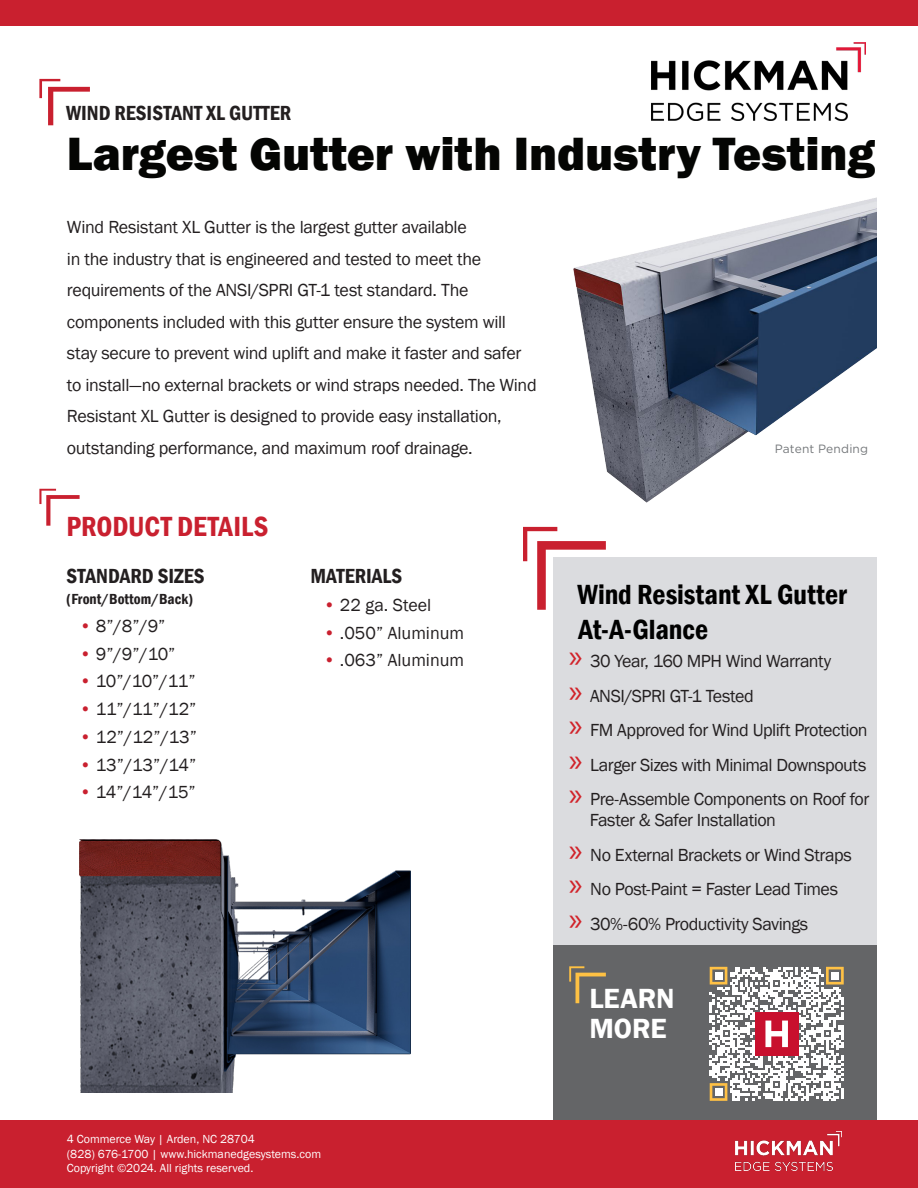
<style>
.page{position:relative;width:918px;height:1188px;background:#fff}
.page>*{position:absolute;margin:0;border:0;box-sizing:border-box;transform-origin:0 0}
.t1{font:800 48px "Franklin Gothic";color:#040503}
.At-A-Glance{font:600 condensed 28.5px/34.5px "Franklin Gothic";color:#000}
.Sub_Head{font:600 condensed 28.5px "Franklin Gothic";color:#c9202f}
.t2{font:600 28.5px/30px "Franklin Gothic";letter-spacing:-.005em;color:#fff}
.t3{font:600 condensed 21px "Franklin Gothic";color:#231f20}
.Body_1{font:18px/31.5px "Franklin Gothic";letter-spacing:-.02em;color:#231f20}
.Body_1-2{font:18px "Franklin Gothic";color:#231f20}
.t4{font:600 condensed 15px "Franklin Gothic";color:#231f20}
.t5{font:12px "Franklin Gothic";color:#fff}
.t6{font:12px "Gotham";letter-spacing:.015em;color:#75787b}
.s1{color:#c9202f}
.s2{font-family:"Myriad Pro";font-size:33px;color:#d1232a}
</style>
<div class="page">
<div style="left:554px;top:558px;width:323px;height:577px;background:#dbdcdf"></div>
<div style="left:554px;top:945px;width:323px;height:185px;background:#646567"></div>
<svg style="left:710px;top:967px;width:134px;height:134px"></svg>
<div style="left:0;top:1120px;width:918px;height:68px;background:#c9202f"></div>
<div style="left:0;top:0;width:918px;height:26px;background:#c9202f"></div>
<svg style="left:523px;top:527px;width:83px;height:83px"></svg>
<svg style="left:569px;top:966px;width:37px;height:37px"></svg>
<svg style="left:39px;top:489px;width:41px;height:37px"></svg>
<svg style="left:39px;top:79px;width:51px;height:46px"></svg>
<img style="left:80px;top:840px;width:331px;height:252px">
<img style="left:573px;top:197px;width:304px;height:305px">
<img style="left:651px;top:42px;width:214px;height:78px">
<img style="left:735px;top:1132px;width:107px;height:39px">
<p class="t3" style="left:66px;top:99px;width:227px">WIND RESISTANT XL GUTTER</p>
<p class="t1" style="left:67px;top:123px;width:810px">Largest Gutter with Industry Testing</p>
<p class="Body_1" style="left:67px;top:212px;width:471px">Wind Resistant XL Gutter is the largest gutter available<br>in the industry that is engineered and tested to meet the requirements of the ANSI/SPRI GT-1 test standard. The components included with this gutter ensure the system will stay secure to prevent wind uplift and make it faster and safer to install—no external brackets or wind straps needed. The Wind Resistant XL Gutter is designed to provide easy installation, outstanding performance, and maximum roof drainage.</p>
<p class="Sub_Head" style="left:66px;top:507px;width:204px">PRODUCT DETAILS</p>
<p class="t3" style="left:66px;top:562px;width:140px">STANDARD SIZES</p>
<p class="t4" style="left:66px;top:589px;width:129px">(Front/Bottom/Back)</p>
<p class="Body_1" style="left:79px;top:610px;width:88px"><span class="s1">•</span> 8”/8”/9”</p>
<p class="Body_1" style="left:79px;top:638px;width:98px"><span class="s1">•</span> 9”/9”/10”</p>
<p class="Body_1" style="left:79px;top:666px;width:118px"><span class="s1">•</span> 10”/10”/11”</p>
<p class="Body_1" style="left:79px;top:694px;width:119px"><span class="s1">•</span> 11”/11”/12”</p>
<p class="Body_1" style="left:79px;top:721px;width:119px"><span class="s1">•</span> 12”/12”/13”</p>
<p class="Body_1" style="left:79px;top:749px;width:118px"><span class="s1">•</span> 13”/13”/14”</p>
<p class="Body_1" style="left:79px;top:777px;width:118px"><span class="s1">•</span> 14”/14”/15”</p>
<p class="t3" style="left:310px;top:562px;width:93px">MATERIALS</p>
<p class="Body_1-2" style="left:323px;top:594px;width:109px"><span class="s1">•</span> 22 ga. Steel</p>
<p class="Body_1-2" style="left:323px;top:621px;width:142px"><span class="s1">•</span> .050” Aluminum</p>
<p class="Body_1-2" style="left:323px;top:649px;width:142px"><span class="s1">•</span> .063” Aluminum</p>
<p class="t6" style="left:775px;top:442px;width:95px">Patent Pending</p>
<p class="At-A-Glance" style="left:577px;top:577px;width:271px">Wind Resistant XL Gutter<br>At-A-Glance</p>
<p class="Body_1" style="left:569px;top:646px;width:264px"><span class="s2">»</span> 30 Year, 160 MPH Wind Warranty</p>
<p class="Body_1" style="left:569px;top:680px;width:187px"><span class="s2">»</span> ANSI/SPRI GT-1 Tested</p>
<p class="Body_1" style="left:569px;top:715px;width:300px"><span class="s2">»</span> FM Approved for Wind Uplift Protection</p>
<p class="Body_1" style="left:569px;top:749px;width:299px"><span class="s2">»</span> Larger Sizes with Minimal Downspouts</p>
<p class="Body_1" style="left:590px;top:789px;width:281px;line-height:21px;text-indent:-21px"><span class="s2">»</span> Pre-Assemble Components on Roof for<br>Faster &amp; Safer Installation</p>
<p class="Body_1" style="left:569px;top:839px;width:285px"><span class="s2">»</span> No External Brackets or Wind Straps</p>
<p class="Body_1" style="left:569px;top:874px;width:271px"><span class="s2">»</span> No Post-Paint = Faster Lead Times</p>
<p class="Body_1" style="left:569px;top:908px;width:241px"><span class="s2">»</span> 30%-60% Productivity Savings</p>
<p class="t2" style="left:589px;top:984px;width:87px">LEARN<br>MORE</p>
<p class="t5" style="left:67px;top:1132px;width:190px">4 Commerce Way | Arden, NC 28704</p>
<p class="t5" style="left:67px;top:1146px;width:256px">(828) 676-1700 | www.hickmanedgesystems.com</p>
<p class="t5" style="left:67px;top:1161px;width:188px">Copyright ©2024. All rights reserved.</p>
</div>
